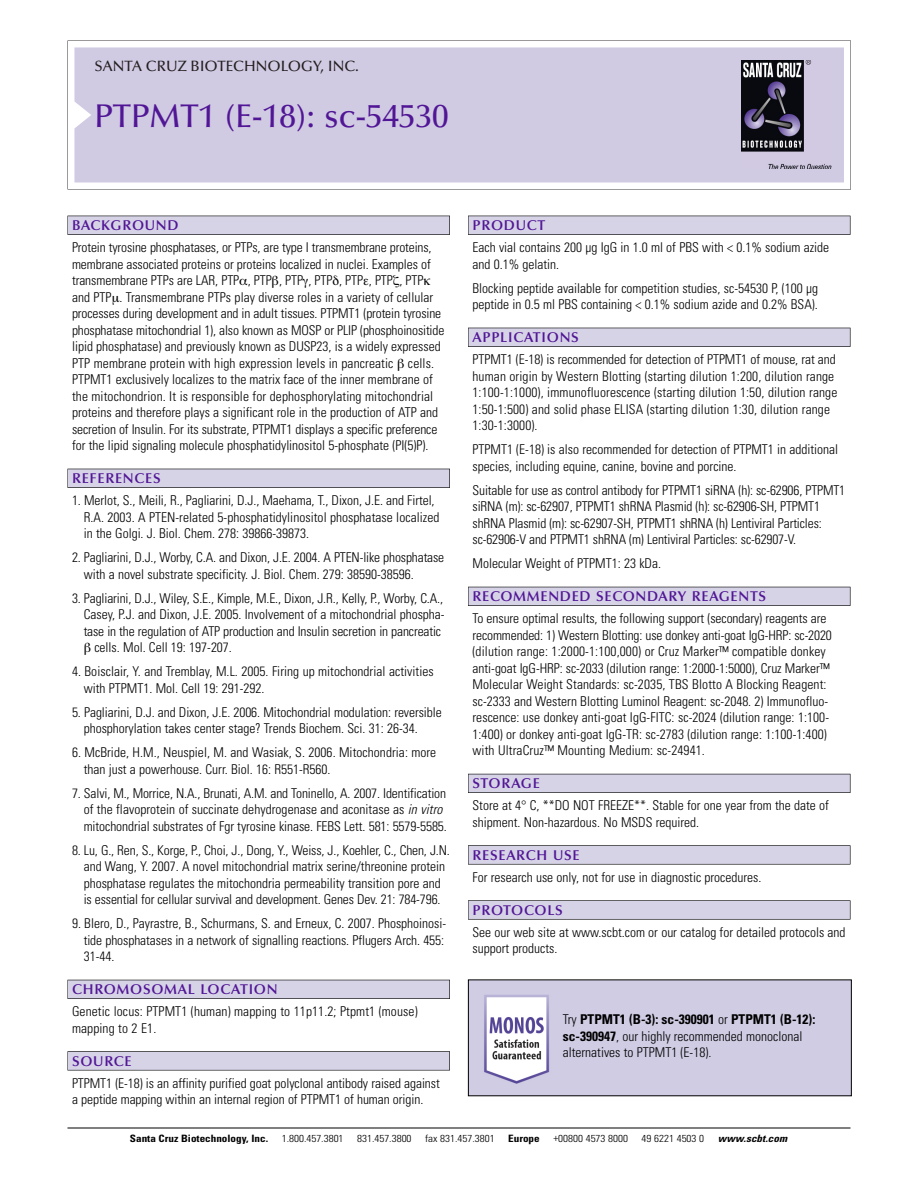
<style>
.page{position:relative;width:918px;height:1188px;background:#fff}
.page>*{position:absolute;margin:0;border:0;box-sizing:border-box;transform-origin:0 0}
.t1{font:500 33px "Optima";color:#511695}
.t2{font:500 15px "Optima";color:#231f20}
.t3{font:600 14.25px "Optima";letter-spacing:.05em;color:#511695}
.t4{font:300 condensed 13.5px/16.5px "Univers";color:#000}
.t5{font:300 condensed 10.2px "Univers";color:#000;scale:1.1 1}
.t6{font:700 condensed 10.2px "Univers";color:#000;scale:1.1 1}
.t7{font:italic 700 condensed 10.2px "Univers";letter-spacing:.005em;color:#000;scale:1.1 1}
.s1{font-style:italic}
.s2{font-weight:700}
</style>
<div class="page">
<svg style="left:68px;top:40px;width:783px;height:149px"></svg>
<div style="left:74px;top:47px;width:770px;height:135px;background:#d1cae3"></div>
<img style="left:741px;top:60px;width:90px;height:108px">
<div style="left:68px;top:216px;width:382px;height:19px;background:#525155"></div>
<div style="left:68px;top:216px;width:381px;height:18px;background:#d7d3e7"></div>
<div style="left:68px;top:469px;width:382px;height:19px;background:#515055"></div>
<div style="left:68px;top:469px;width:381px;height:18px;background:#d7d3e7"></div>
<div style="left:68px;top:980px;width:382px;height:19px;background:#525158"></div>
<div style="left:68px;top:980px;width:381px;height:18px;background:#d7d3e7"></div>
<div style="left:68px;top:1051px;width:382px;height:19px;background:#575759"></div>
<div style="left:68px;top:1052px;width:381px;height:18px;background:#d7d3e7"></div>
<div style="left:468px;top:216px;width:382px;height:19px;background:#525155"></div>
<div style="left:468px;top:216px;width:382px;height:18px;background:#d7d3e7"></div>
<div style="left:468px;top:328px;width:382px;height:19px;background:#515055"></div>
<div style="left:468px;top:328px;width:382px;height:18px;background:#d7d3e7"></div>
<div style="left:468px;top:587px;width:382px;height:19px;background:#525158"></div>
<div style="left:468px;top:587px;width:382px;height:18px;background:#d7d3e7"></div>
<div style="left:468px;top:774px;width:382px;height:19px;background:#54535a"></div>
<div style="left:468px;top:774px;width:382px;height:18px;background:#d7d3e7"></div>
<svg style="left:468px;top:845px;width:382px;height:20px"></svg>
<div style="left:468px;top:846px;width:382px;height:18px;background:#d7d3e7"></div>
<div style="left:468px;top:900px;width:382px;height:20px;background:#666667"></div>
<div style="left:468px;top:901px;width:382px;height:18px;background:#d7d3e7"></div>
<hr style="left:68px;top:1128px;width:782px;height:1px;background:#000">
<img style="left:470px;top:982px;width:380px;height:112px">
<p class="t2" style="left:94px;top:61px;width:266px">SANTA CRUZ BIOTECHNOLOGY, INC.</p>
<h1 class="t1" style="left:94px;top:103px;width:356px">PTPMT1 (E-18): sc-54530</h1>
<p class="t3" style="left:72px;top:219px;width:108px">BACKGROUND</p>
<p class="t4" style="left:72px;top:240px;width:374px">Protein tyrosine phosphatases, or PTPs, are type I transmembrane proteins, membrane associated proteins or proteins localized in nuclei. Examples of transmembrane PTPs are LAR, PTP , PTP , PTP , PTP , PTP , PTP , PTP and PTP . Transmembrane PTPs play diverse roles in a variety of cellular processes during development and in adult tissues. PTPMT1 (protein tyrosine phosphatase mitochondrial 1), also known as MOSP or PLIP (phosphoinositide lipid phosphatase) and previously known as DUSP23, is a widely expressed PTP membrane protein with high expression levels in pancreatic cells.<br>PTPMT1 exclusively localizes to the matrix face of the inner membrane of the mitochondrion. It is responsible for dephosphorylating mitochondrial proteins and therefore plays a significant role in the production of ATP and secretion of Insulin. For its substrate, PTPMT1 displays a specific preference for the lipid signaling molecule phosphatidylinositol 5-phosphate (PI(5)P).</p>
<p class="t3" style="left:72px;top:473px;width:90px">REFERENCES</p>
<p class="t4" style="left:84px;top:493px;width:357px;text-indent:-12px">1. Merlot, S., Meili, R., Pagliarini, D.J., Maehama, T., Dixon, J.E. and Firtel,<br>R.A. 2003. A PTEN-related 5-phosphatidylinositol phosphatase localized in the Golgi. J. Biol. Chem. 278: 39866-39873.</p>
<p class="t4" style="left:84px;top:550px;width:362px;text-indent:-12px">2. Pagliarini, D.J., Worby, C.A. and Dixon, J.E. 2004. A PTEN-like phosphatase with a novel substrate specificity. J. Biol. Chem. 279: 38590-38596.</p>
<p class="t4" style="left:72px;top:591px;width:373px">3. Pagliarini, D.J., Wiley, S.E., Kimple, M.E., Dixon, J.R., Kelly, P., Worby, C.A.,</p>
<p class="t4" style="left:84px;top:607px;width:363px">Casey, P.J. and Dixon, J.E. 2005. Involvement of a mitochondrial phospha-</p>
<p class="t4" style="left:84px;top:624px;width:359px">tase in the regulation of ATP production and Insulin secretion in pancreatic</p>
<p class="t4" style="left:94px;top:640px;width:139px">cells. Mol. Cell 19: 197-207.</p>
<p class="t4" style="left:84px;top:664px;width:352px;text-indent:-12px">4. Boisclair, Y. and Tremblay, M.L. 2005. Firing up mitochondrial activities with PTPMT1. Mol. Cell 19: 291-292.</p>
<p class="t4" style="left:84px;top:705px;width:360px;text-indent:-12px">5. Pagliarini, D.J. and Dixon, J.E. 2006. Mitochondrial modulation: reversible phosphorylation takes center stage? Trends Biochem. Sci. 31: 26-34.</p>
<p class="t4" style="left:84px;top:745px;width:354px;text-indent:-12px">6. McBride, H.M., Neuspiel, M. and Wasiak, S. 2006. Mitochondria: more than just a powerhouse. Curr. Biol. 16: R551-R560.</p>
<p class="t4" style="left:84px;top:786px;width:365px;text-indent:-12px">7. Salvi, M., Morrice, N.A., Brunati, A.M. and Toninello, A. 2007. Identification of the flavoprotein of succinate dehydrogenase and aconitase as <span class="s1">in vitro </span>mitochondrial substrates of Fgr tyrosine kinase. FEBS Lett. 581: 5579-5585.</p>
<p class="t4" style="left:72px;top:843px;width:379px;text-align:center">8. Lu, G., Ren, S., Korge, P., Choi, J., Dong, Y., Weiss, J., Koehler, C., Chen, J.N. and Wang, Y. 2007. A novel mitochondrial matrix serine/threonine protein phosphatase regulates the mitochondria permeability transition pore and<br>is essential for cellular survival and development. Genes Dev. 21: 784-796.</p>
<p class="t4" style="left:84px;top:916px;width:364px;text-indent:-12px">9. Blero, D., Payrastre, B., Schurmans, S. and Erneux, C. 2007. Phosphoinosi&shy;tide phosphatases in a network of signalling reactions. Pflugers Arch. 455:<br>31-44.</p>
<p class="t3" style="left:72px;top:984px;width:207px">CHROMOSOMAL LOCATION</p>
<p class="t4" style="left:72px;top:1004px;width:347px">Genetic locus: PTPMT1 (human) mapping to 11p11.2; Ptpmt1 (mouse) mapping to 2 E1.</p>
<p class="t3" style="left:72px;top:1055px;width:61px">SOURCE</p>
<p class="t4" style="left:72px;top:1076px;width:369px">PTPMT1 (E-18) is an affinity purified goat polyclonal antibody raised against a peptide mapping within an internal region of PTPMT1 of human origin.</p>
<p class="t3" style="left:473px;top:219px;width:74px">PRODUCT</p>
<p class="t4" style="left:473px;top:240px;width:358px">Each vial contains 200 µg IgG in 1.0 ml of PBS with &lt; 0.1% sodium azide and 0.1% gelatin.</p>
<p class="t4" style="left:473px;top:281px;width:347px">Blocking peptide available for competition studies, sc-54530 P, (100 µg peptide in 0.5 ml PBS containing &lt; 0.1% sodium azide and 0.2% BSA).</p>
<p class="t3" style="left:473px;top:332px;width:108px">APPLICATIONS</p>
<p class="t4" style="left:473px;top:352px;width:366px">PTPMT1 (E-18) is recommended for detection of PTPMT1 of mouse, rat and human origin by Western Blotting (starting dilution 1:200, dilution range 1:100-1:1000), immunofluorescence (starting dilution 1:50, dilution range 1:50-1:500) and solid phase ELISA (starting dilution 1:30, dilution range 1:30-1:3000).</p>
<p class="t4" style="left:473px;top:442px;width:367px">PTPMT1 (E-18) is also recommended for detection of PTPMT1 in additional species, including equine, canine, bovine and porcine.</p>
<p class="t4" style="left:473px;top:483px;width:374px">Suitable for use as control antibody for PTPMT1 siRNA (h): sc-62906, PTPMT1 siRNA (m): sc-62907, PTPMT1 shRNA Plasmid (h): sc-62906-SH, PTPMT1 shRNA Plasmid (m): sc-62907-SH, PTPMT1 shRNA (h) Lentiviral Particles: sc-62906-V and PTPMT1 shRNA (m) Lentiviral Particles: sc-62907-V.</p>
<p class="t4" style="left:473px;top:556px;width:190px">Molecular Weight of PTPMT1: 23 kDa.</p>
<p class="t3" style="left:473px;top:591px;width:295px">RECOMMENDED SECONDARY REAGENTS</p>
<p class="t4" style="left:473px;top:611px;width:361px">To ensure optimal results, the following support (secondary) reagents are recommended: 1) Western Blotting: use donkey anti-goat IgG-HRP: sc-2020 (dilution range: 1:2000-1:100,000) or Cruz Marker™ compatible donkey anti-goat IgG-HRP: sc-2033 (dilution range: 1:2000-1:5000), Cruz Marker™ Molecular Weight Standards: sc-2035, TBS Blotto A Blocking Reagent: sc-2333 and Western Blotting Luminol Reagent: sc-2048. 2) Immunofluo&shy;rescence: use donkey anti-goat IgG-FITC: sc-2024 (dilution range: 1:100- 1:400) or donkey anti-goat IgG-TR: sc-2783 (dilution range: 1:100-1:400) with UltraCruz™ Mounting Medium: sc-24941.</p>
<p class="t3" style="left:473px;top:778px;width:69px">STORAGE</p>
<p class="t4" style="left:473px;top:798px;width:358px">Store at 4° C, **DO NOT FREEZE**. Stable for one year from the date of shipment. Non-hazardous. No MSDS required.</p>
<p class="t3" style="left:473px;top:849px;width:109px">RESEARCH USE</p>
<p class="t4" style="left:473px;top:870px;width:290px">For research use only, not for use in diagnostic procedures.</p>
<p class="t3" style="left:473px;top:904px;width:92px">PROTOCOLS</p>
<p class="t4" style="left:473px;top:925px;width:375px">See our web site at www.scbt.com or our catalog for detailed protocols and support products.</p>
<p class="t4" style="left:563px;top:1012px;width:254px">Try <span class="s2">PTPMT1 (B-3): sc-390901</span> or <span class="s2">PTPMT1 (B-12): sc-390947</span>, our highly recommended monoclonal alternatives to PTPMT1 (E-18).</p>
<p class="t6" style="left:130px;top:1135px;width:127px">Santa Cruz Biotechnology, Inc.</p>
<p class="t5" style="left:282px;top:1135px;width:58px">1.800.457.3801</p>
<p class="t5" style="left:357px;top:1135px;width:51px">831.457.3800</p>
<p class="t5" style="left:425px;top:1135px;width:65px">fax 831.457.3801</p>
<p class="t6" style="left:508px;top:1135px;width:30px">Europe</p>
<p class="t5" style="left:553px;top:1135px;width:69px">+00800 4573 8000</p>
<p class="t5" style="left:642px;top:1135px;width:58px">49 6221 4503 0</p>
<p class="t7" style="left:718px;top:1135px;width:64px">www.scbt.com</p>
</div>
